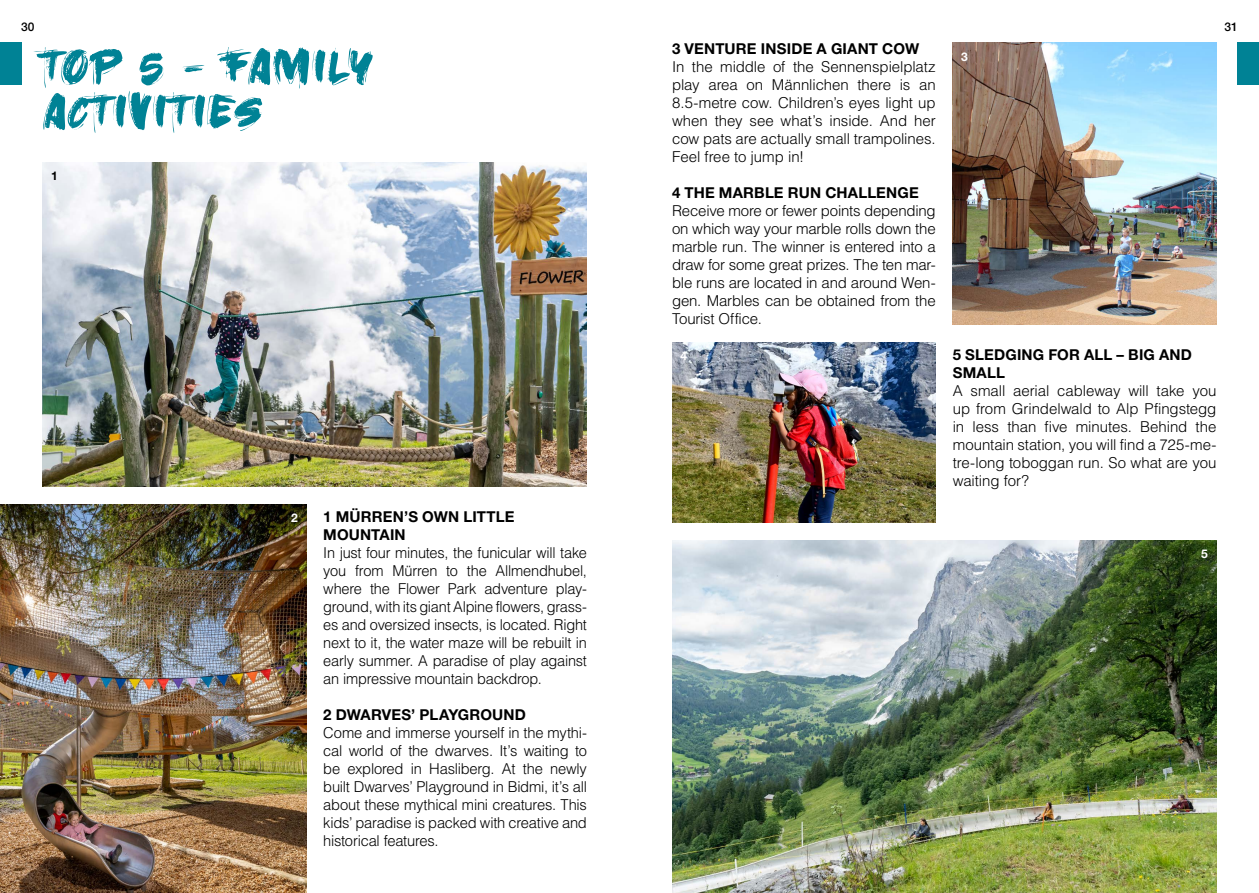
<style>
.page{position:relative;width:1259px;height:893px;background:#fff}
.page>*{position:absolute;margin:0;border:0;box-sizing:border-box;transform-origin:0 0}
.t1{font:60px/45px "Gold Under The Mud";letter-spacing:.015em;color:#008295}
.t2{font:300 15px/18px "Helvetica";letter-spacing:-.01em;color:#000;text-align:justify}
.t3{font:700 15px/18px "Helvetica Neue";letter-spacing:.01em;color:#000}
.t4{font:500 12px "Helvetica Neue";color:#000}
.t5{font:700 12px "Helvetica Neue";color:#fff}
.t6{font:700 12px "Helvetica Neue";color:#000}
</style>
<div class="page">
<div style="left:0;top:43px;width:21px;height:42px;background:#008295"></div>
<div style="left:1237px;top:43px;width:22px;height:42px;background:#008295"></div>
<img style="left:952px;top:43px;width:264px;height:281px">
<img style="left:0;top:504px;width:306px;height:389px">
<img style="left:43px;top:162px;width:544px;height:324px">
<img style="left:672px;top:342px;width:263px;height:180px">
<img style="left:672px;top:540px;width:544px;height:353px">
<p class="t4" style="left:21px;top:20px;width:15px">30</p>
<p class="t4" style="left:1224px;top:20px;width:15px">31</p>
<h1 class="t1" style="left:43px;top:44px;width:331px">TOP 5 - FAMILY<br>ACTIVITIES</h1>
<p class="t3" style="left:672px;top:39px;width:249px">3 VENTURE INSIDE A GIANT COW</p>
<p class="t2" style="left:672px;top:57px;width:265px">In the middle of the Sennenspielplatz play area on Männlichen there is an 8.5-metre cow. Children’s eyes light up when they see what’s inside. And her cow pats are actually small trampolines.<br>Feel free to jump in!</p>
<p class="t5" style="left:961px;top:49px;width:8px">3</p>
<p class="t6" style="left:51px;top:169px;width:8px">1</p>
<p class="t5" style="left:291px;top:511px;width:8px">2</p>
<p class="t3" style="left:323px;top:507px;width:193px">1 MÜRREN’S OWN LITTLE<br>MOUNTAIN</p>
<p class="t2" style="left:323px;top:543px;width:265px">In just four minutes, the funicular will take you from Mürren to the Allmendhubel, where the Flower Park adventure play&shy;ground, with its giant Alpine flowers, grass&shy;es and oversized insects, is located. Right next to it, the water maze will be rebuilt in early summer. A paradise of play against an impressive mountain backdrop.</p>
<p class="t3" style="left:323px;top:705px;width:204px">2 DWARVES’ PLAYGROUND</p>
<p class="t2" style="left:323px;top:723px;width:265px">Come and immerse yourself in the mythi&shy;cal world of the dwarves. It’s waiting to be explored in Hasliberg. At the newly built Dwarves’ Playground in Bidmi, it’s all about these mythical mini creatures. This kids’ paradise is packed with creative and historical features.</p>
<p class="t3" style="left:672px;top:183px;width:248px">4 THE MARBLE RUN CHALLENGE</p>
<p class="t2" style="left:672px;top:201px;width:265px">Receive more or fewer points depending on which way your marble rolls down the marble run. The winner is entered into a draw for some great prizes. The ten mar&shy;ble runs are located in and around Wen&shy;gen. Marbles can be obtained from the Tourist Office.</p>
<p class="t5" style="left:680px;top:349px;width:8px">4</p>
<p class="t3" style="left:952px;top:345px;width:241px">5 SLEDGING FOR ALL – BIG AND<br>SMALL</p>
<p class="t2" style="left:952px;top:381px;width:265px">A small aerial cableway will take you up from Grindelwald to Alp Pfingstegg in less than five minutes. Behind the mountain station, you will find a 725-me&shy;tre-long toboggan run. So what are you waiting for?</p>
<p class="t5" style="left:1201px;top:547px;width:8px">5</p>
</div>
